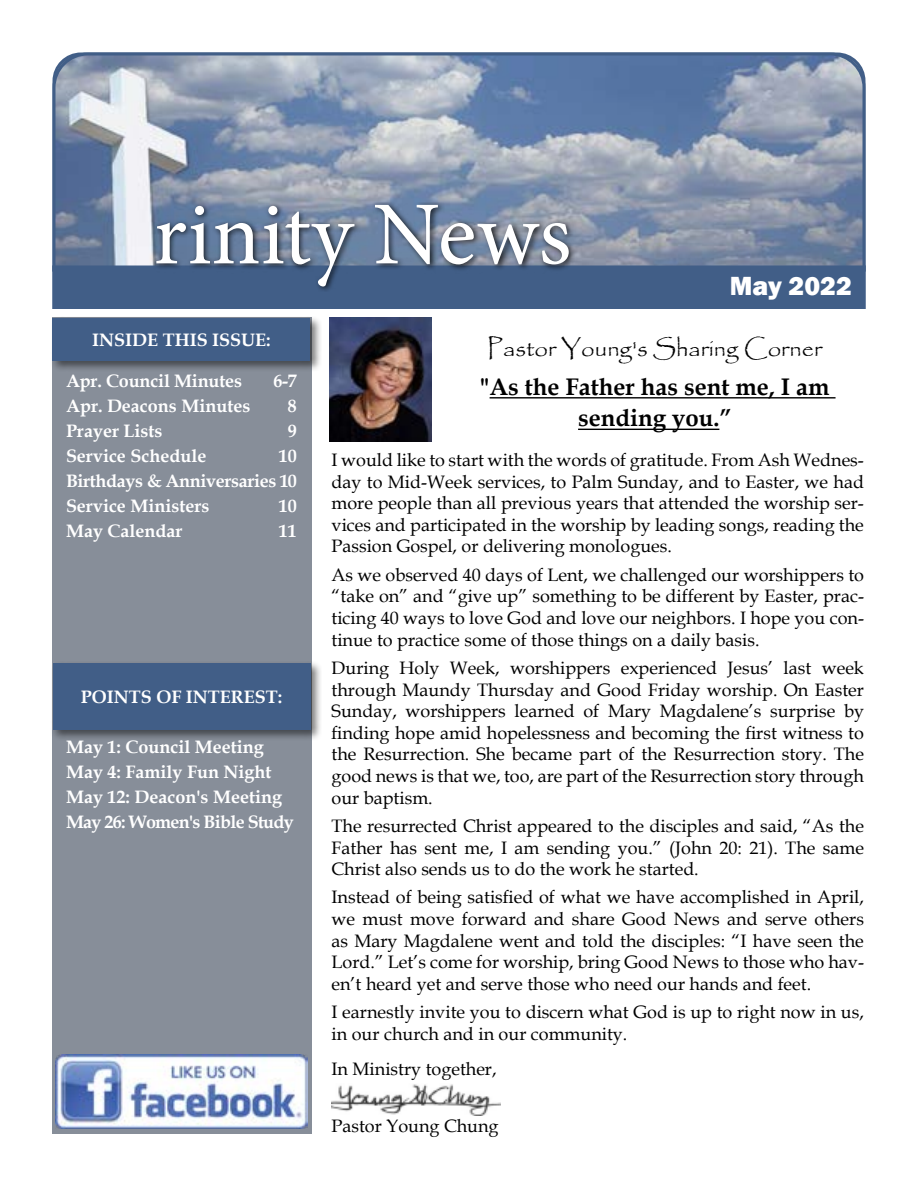
<style>
.page{position:relative;width:918px;height:1188px;background:#fff}
.page>*{position:absolute;margin:0;border:0;box-sizing:border-box;transform-origin:0 0}
.t1{font:90px "Minion Pro";color:#fff}
.t2{font:800 27px "Franklin Gothic";color:#fff}
.t3{font:700 24px/31.5px "Book Antiqua";color:#000;text-align:center}
.t4{font:24px "Papyrus";color:#000}
.t5{font:18px/21.6px "Book Antiqua";color:#000;text-align:justify}
.t6{font:700 18px/24.9px "Book Antiqua";color:#fff}
</style>
<div class="page">
<div style="left:52px;top:318px;width:260px;height:816px;background:#878e99"></div>
<div style="left:50px;top:316px;width:272px;height:57px;background:#000;opacity:.5"></div>
<div style="left:52px;top:318px;width:258px;height:43px;background:#415e87"></div>
<div style="left:50px;top:661px;width:272px;height:81px;background:#000;opacity:.5"></div>
<div style="left:53px;top:663px;width:258px;height:66px;background:#415e87"></div>
<img style="left:56px;top:1054px;width:252px;height:75px">
<svg style="left:52px;top:52px;width:814px;height:214px;background:#8b9ab2"></svg>
<div style="left:52px;top:266px;width:814px;height:43px;background:#415e87"></div>
<div style="left:152px;top:202px;width:423px;height:90px;background:#000;opacity:.75"></div>
<hr style="left:490px;top:397px;width:346px;height:2px;background:#000">
<hr style="left:578px;top:429px;width:141px;height:1px;background:#000">
<img style="left:329px;top:318px;width:103px;height:123px">
<img style="left:332px;top:1084px;width:169px;height:31px">
<h1 class="t1" style="left:153px;top:174px;width:420px">rinity News</h1>
<h2 class="t2" style="left:693px;top:269px;width:90px">August</h2>
<h2 class="t2" style="left:820px;top:269px;width:33px">14</h2>
<h2 class="t2" style="left:730px;top:269px;width:124px">May 2022</h2>
<p class="t6" style="left:92px;top:327px;width:180px">INSIDE THIS ISSUE:</p>
<p class="t6" style="left:66px;top:368px;width:178px">Apr. Council Minutes</p>
<p class="t6" style="left:273px;top:368px;width:25px">6-7</p>
<p class="t6" style="left:66px;top:393px;width:186px">Apr. Deacons Minutes</p>
<p class="t6" style="left:288px;top:393px;width:10px">8</p>
<p class="t6" style="left:66px;top:418px;width:98px">Prayer Lists</p>
<p class="t6" style="left:288px;top:418px;width:10px">9</p>
<p class="t6" style="left:66px;top:443px;width:142px">Service Schedule</p>
<p class="t6" style="left:66px;top:443px;width:232px;text-align:justify;text-indent:213px">10<br>Birthdays &amp; Anniversaries 10<br>Service Ministers</p>
<p class="t6" style="left:279px;top:493px;width:19px">10</p>
<p class="t6" style="left:66px;top:518px;width:118px">May Calendar</p>
<p class="t6" style="left:279px;top:518px;width:19px">11</p>
<p class="t6" style="left:81px;top:684px;width:203px">POINTS OF INTEREST:</p>
<p class="t6" style="left:66px;top:735px;width:229px">May 1: Council Meeting<br>May 4: Family Fun Night<br>May 12: Deacon's Meeting<br>May 26: Women's Bible Study</p>
<h3 class="t4" style="left:487px;top:334px;width:336px">Pastor Young's Sharing Corner</h3>
<h3 class="t3" style="left:480px;top:371px;width:351px">"As the Father has sent me, I am sending you.”</h3>
<p class="t5" style="left:332px;top:449px;width:534px">I would like to start with the words of gratitude. From Ash Wednes&shy;day to Mid-Week services, to Palm Sunday, and to Easter, we had more people than all previous years that attended the worship ser&shy;vices and participated in the worship by leading songs, reading the Passion Gospel, or delivering monologues.</p>
<p class="t5" style="left:332px;top:564px;width:534px">As we observed 40 days of Lent, we challenged our worshippers to “take on” and “give up” something to be different by Easter, prac&shy;ticing 40 ways to love God and love our neighbors. I hope you con&shy;tinue to practice some of those things on a daily basis.</p>
<p class="t5" style="left:332px;top:657px;width:534px">During Holy Week, worshippers experienced Jesus’ last week through Maundy Thursday and Good Friday worship. On Easter Sunday, worshippers learned of Mary Magdalene’s surprise by finding hope amid hopelessness and becoming the first witness to the Resurrection. She became part of the Resurrection story. The good news is that we, too, are part of the Resurrection story through our baptism.</p>
<p class="t5" style="left:332px;top:815px;width:534px">The resurrected Christ appeared to the disciples and said, “As the Father has sent me, I am sending you.” (John 20: 21). The same Christ also sends us to do the work he started.</p>
<p class="t5" style="left:332px;top:886px;width:534px">Instead of being satisfied of what we have accomplished in April, we must move forward and share Good News and serve others as Mary Magdalene went and told the disciples: “I have seen the Lord.” Let’s come for worship, bring Good News to those who hav&shy;en’t heard yet and serve those who need our hands and feet.</p>
<p class="t5" style="left:332px;top:1001px;width:534px">I earnestly invite you to discern what God is up to right now in us, in our church and in our community.</p>
<p class="t5" style="left:332px;top:1058px;width:167px">In Ministry together,</p>
<p class="t5" style="left:332px;top:1114px;width:169px">Pastor Young Chung</p>
</div>
